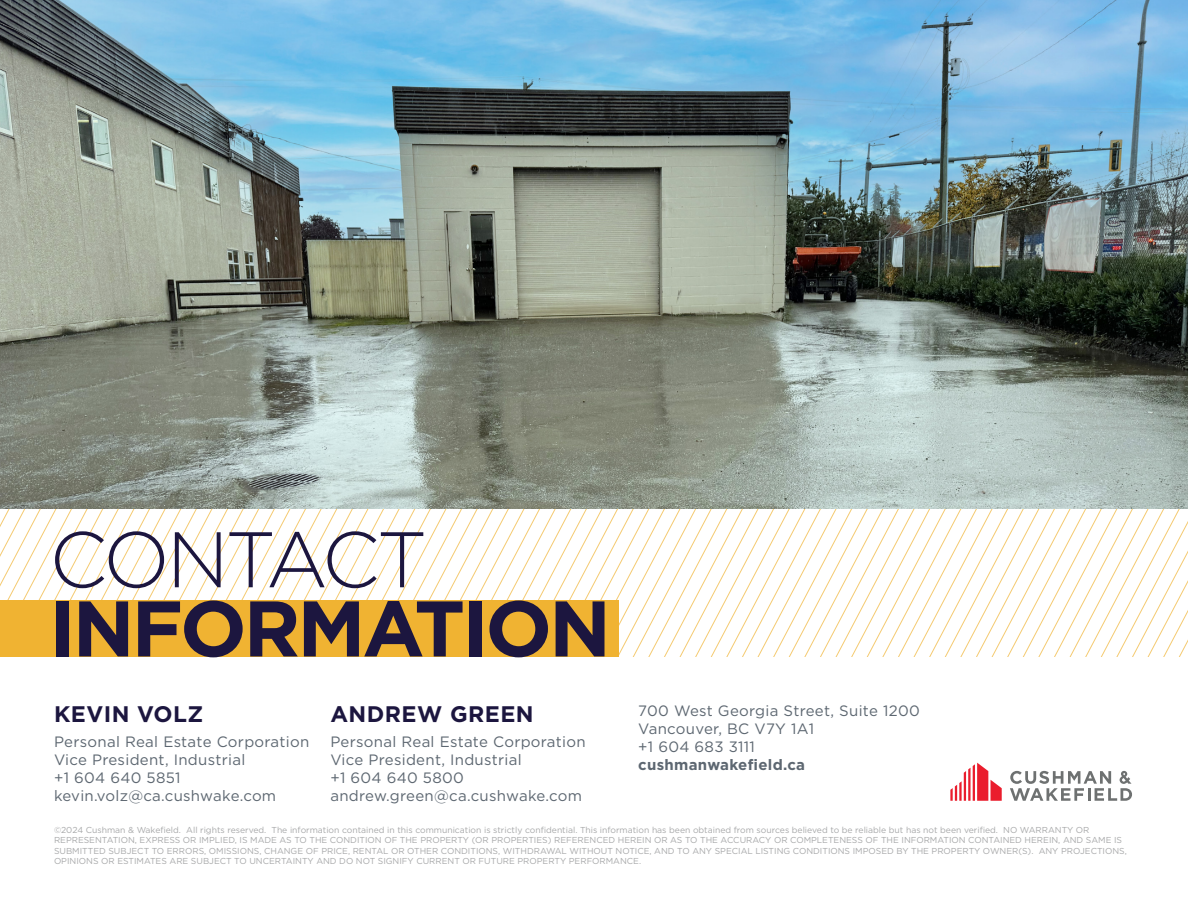
<style>
.page{position:relative;width:1188px;height:918px;background:#fff}
.page>*{position:absolute;margin:0;border:0;box-sizing:border-box;transform-origin:0 0}
.t1{font:700 78.6px "Gotham";letter-spacing:-.04em;color:#1c163f}
.t2{font:300 78.6px "Gotham";letter-spacing:-.05em;color:#1c163f}
.t3{font:700 22.5px "Gotham";letter-spacing:.02em;color:#1c163f}
.t4{font:15px/18px "Gotham";letter-spacing:.02em;color:#5d6771}
.t5{font:700 15px "Gotham";letter-spacing:.02em;color:#5d6771}
.t6{font:8.7px/10.4px "Gotham";color:#a7a8a9}
</style>
<div class="page">
<svg style="left:0;top:509px;width:1188px;height:147px"></svg>
<div style="left:0;top:600px;width:619px;height:56px;background:#f0b332"></div>
<svg style="left:950px;top:763px;width:52px;height:38px"></svg>
<svg style="left:1010px;top:771px;width:122px;height:30px"></svg>
<img style="left:0;top:0;width:1188px;height:509px">
<h1 class="t2" style="left:49px;top:510px;width:379px">CONTACT</h1>
<h1 class="t1" style="left:49px;top:577px;width:563px">INFORMATION</h1>
<h3 class="t4" style="left:638px;top:701px;width:283px">700 West Georgia Street, Suite 1200<br>Vancouver, BC V7Y 1A1<br>+1 604 683 3111</h3>
<h3 class="t5" style="left:638px;top:755px;width:168px">cushmanwakefield.ca</h3>
<h2 class="t3" style="left:330px;top:699px;width:205px">ANDREW GREEN</h2>
<h3 class="t4" style="left:330px;top:732px;width:257px">Personal Real Estate Corporation<br>Vice President, Industrial<br>+1 604 640 5800 andrew.green@ca.cushwake.com</h3>
<p class="t6" style="left:54px;top:825px;width:1074px">©2024 Cushman &amp; Wakefield. All rights reserved. The information contained in this communication is strictly confidential. This information has been obtained from sources believed to be reliable but has not been verified. NO WARRANTY OR REPRESENTATION, EXPRESS OR IMPLIED, IS MADE AS TO THE CONDITION OF THE PROPERTY (OR PROPERTIES) REFERENCED HEREIN OR AS TO THE ACCURACY OR COMPLETENESS OF THE INFORMATION CONTAINED HEREIN, AND SAME IS SUBMITTED SUBJECT TO ERRORS, OMISSIONS, CHANGE OF PRICE, RENTAL OR OTHER CONDITIONS, WITHDRAWAL WITHOUT NOTICE, AND TO ANY SPECIAL LISTING CONDITIONS IMPOSED BY THE PROPERTY OWNER(S). ANY PROJECTIONS, OPINIONS OR ESTIMATES ARE SUBJECT TO UNCERTAINTY AND DO NOT SIGNIFY CURRENT OR FUTURE PROPERTY PERFORMANCE.</p>
<h2 class="t3" style="left:54px;top:699px;width:151px">KEVIN VOLZ</h2>
<h3 class="t4" style="left:54px;top:732px;width:257px">Personal Real Estate Corporation<br>Vice President, Industrial<br>+1 604 640 5851 kevin.volz@ca.cushwake.com</h3>
</div>
